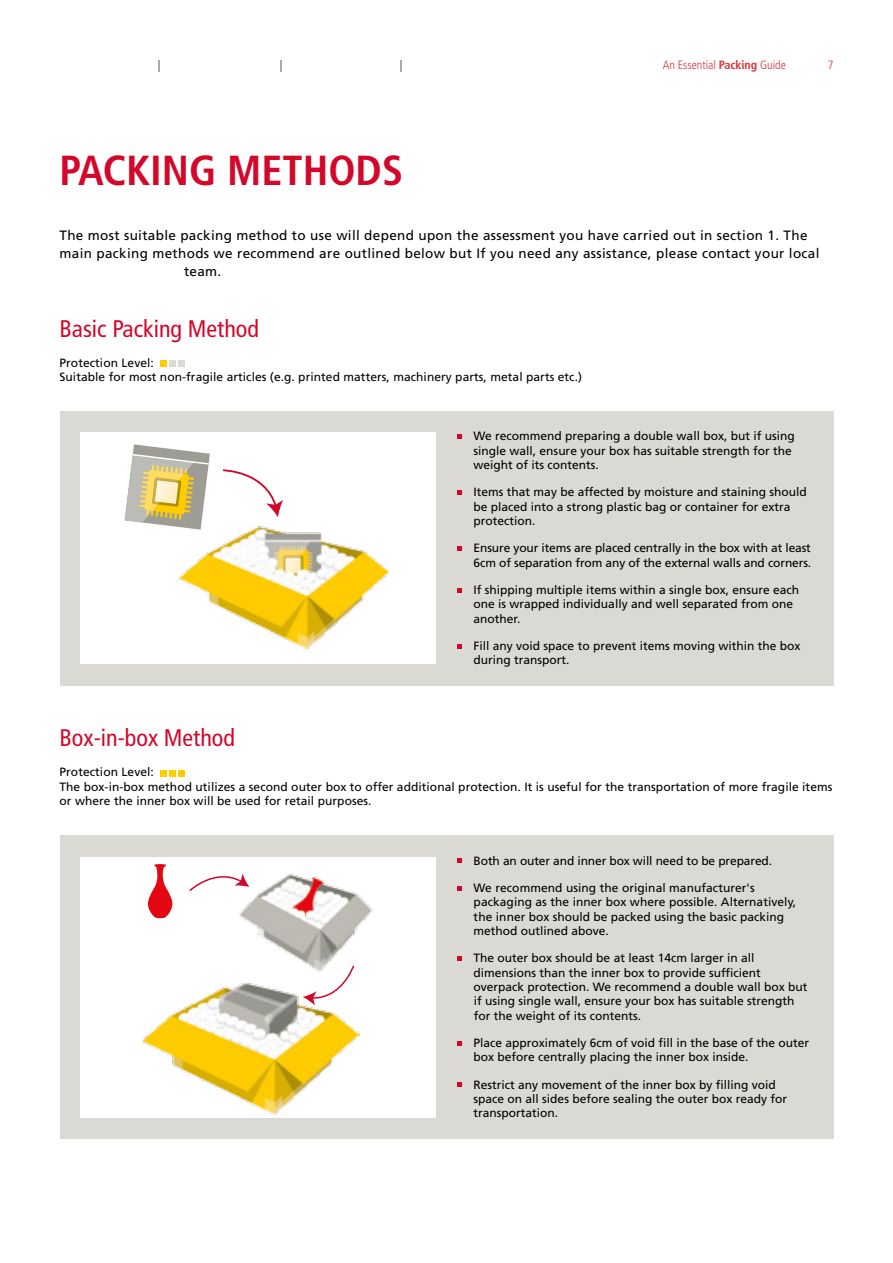
<style>
.page{position:relative;width:893px;height:1263px;background:#fff}
.page>*{position:absolute;margin:0;border:0;box-sizing:border-box;transform-origin:0 0}
.t1{font:700 condensed 42px "Frutiger LT Std";color:#d3072a}
.t2{font:condensed 24px "Frutiger LT Std";color:#d3072a}
.t3{font:13.5px "Frutiger LT Std";letter-spacing:.025em;color:#000}
.t4{font:12px/14.4px "Frutiger LT Std";color:#000}
.t5{font:300 condensed 12px "Frutiger LT Std";color:#d73138}
.t6{font:300 condensed 12px "Frutiger LT Std";color:#000}
.s1{font-weight:700}
</style>
<div class="page">
<svg style="left:160px;top:361px;width:6px;height:6px"></svg>
<div style="left:169px;top:361px;width:7px;height:6px;background:#dad9d3"></div>
<svg style="left:179px;top:361px;width:6px;height:6px"></svg>
<div style="left:60px;top:411px;width:773px;height:274px;background:#dad9d3"></div>
<div style="left:81px;top:432px;width:355px;height:232px;background:#fff"></div>
<img style="left:178px;top:526px;width:211px;height:124px">
<svg style="left:125px;top:444px;width:85px;height:86px"></svg>
<svg style="left:223px;top:469px;width:60px;height:48px"></svg>
<svg style="left:457px;top:434px;width:5px;height:5px"></svg>
<svg style="left:457px;top:490px;width:5px;height:5px"></svg>
<svg style="left:457px;top:546px;width:5px;height:5px"></svg>
<svg style="left:457px;top:588px;width:5px;height:4px"></svg>
<svg style="left:457px;top:644px;width:5px;height:4px"></svg>
<svg style="left:160px;top:770px;width:6px;height:6px"></svg>
<div style="left:169px;top:770px;width:7px;height:6px;background:#fc0"></div>
<svg style="left:179px;top:770px;width:6px;height:6px"></svg>
<div style="left:60px;top:835px;width:773px;height:304px;background:#dad9d3"></div>
<div style="left:81px;top:857px;width:355px;height:260px;background:#fff"></div>
<svg style="left:457px;top:858px;width:5px;height:5px"></svg>
<svg style="left:457px;top:886px;width:5px;height:4px"></svg>
<svg style="left:457px;top:956px;width:5px;height:5px"></svg>
<svg style="left:457px;top:1041px;width:5px;height:4px"></svg>
<svg style="left:457px;top:1082px;width:5px;height:5px"></svg>
<svg style="left:189px;top:876px;width:35px;height:15px"></svg>
<svg style="left:148px;top:864px;width:24px;height:54px"></svg>
<img style="left:224px;top:873px;width:149px;height:91px">
<img style="left:142px;top:983px;width:217px;height:131px">
<svg style="left:303px;top:964px;width:52px;height:41px"></svg>
<p class="t6" style="left:158px;top:58px;width:4px">|</p>
<p class="t6" style="left:280px;top:58px;width:4px">|</p>
<p class="t6" style="left:400px;top:58px;width:4px">|</p>
<p class="t5" style="left:663px;top:58px;width:125px">An Essential <span class="s1">Packing</span> Guide</p>
<p class="t5" style="left:828px;top:58px;width:7px">7</p>
<h1 class="t1" style="left:60px;top:145px;width:345px">PACKING METHODS</h1>
<p class="t3" style="left:60px;top:227px;width:749px">The most suitable packing method to use will depend upon the assessment you have carried out in section 1. The</p>
<p class="t3" style="left:60px;top:245px;width:761px">main packing methods we recommend are outlined below but If you need any assistance, please contact your local</p>
<p class="t3" style="left:184px;top:264px;width:39px">team.</p>
<h2 class="t2" style="left:60px;top:314px;width:201px">Basic Packing Method</h2>
<p class="t4" style="left:60px;top:356px;width:524px">Protection Level:<br>Suitable for most non-fragile articles (e.g. printed matters, machinery parts, metal parts etc.)</p>
<p class="t4" style="left:474px;top:429px;width:323px">We recommend preparing a double wall box, but if using single wall, ensure your box has suitable strength for the weight of its contents.</p>
<p class="t4" style="left:474px;top:485px;width:335px">Items that may be affected by moisture and staining should be placed into a strong plastic bag or container for extra protection.</p>
<p class="t4" style="left:474px;top:541px;width:339px">Ensure your items are placed centrally in the box with at least<br>6cm of separation from any of the external walls and corners.</p>
<p class="t4" style="left:474px;top:582px;width:327px">If shipping multiple items within a single box, ensure each one is wrapped individually and well separated from one another.</p>
<p class="t4" style="left:474px;top:638px;width:328px">Fill any void space to prevent items moving within the box during transport.</p>
<h2 class="t2" style="left:60px;top:724px;width:177px">Box-in-box Method</h2>
<p class="t4" style="left:60px;top:765px;width:774px">Protection Level:<br>The box-in-box method utilizes a second outer box to offer additional protection. It is useful for the transportation of more fragile items or where the inner box will be used for retail purposes.</p>
<p class="t4" style="left:474px;top:853px;width:300px">Both an outer and inner box will need to be prepared.</p>
<p class="t4" style="left:474px;top:880px;width:324px">We recommend using the original manufacturer's packaging as the inner box where possible. Alternatively, the inner box should be packed using the basic packing method outlined above.</p>
<p class="t4" style="left:474px;top:951px;width:335px">The outer box should be at least 14cm larger in all dimensions than the inner box to provide sufficient overpack protection. We recommend a double wall box but if using single wall, ensure your box has suitable strength for the weight of its contents.</p>
<p class="t4" style="left:474px;top:1036px;width:337px">Place approximately 6cm of void fill in the base of the outer box before centrally placing the inner box inside.</p>
<p class="t4" style="left:474px;top:1077px;width:315px">Restrict any movement of the inner box by filling void space on all sides before sealing the outer box ready for transportation.</p>
</div>
